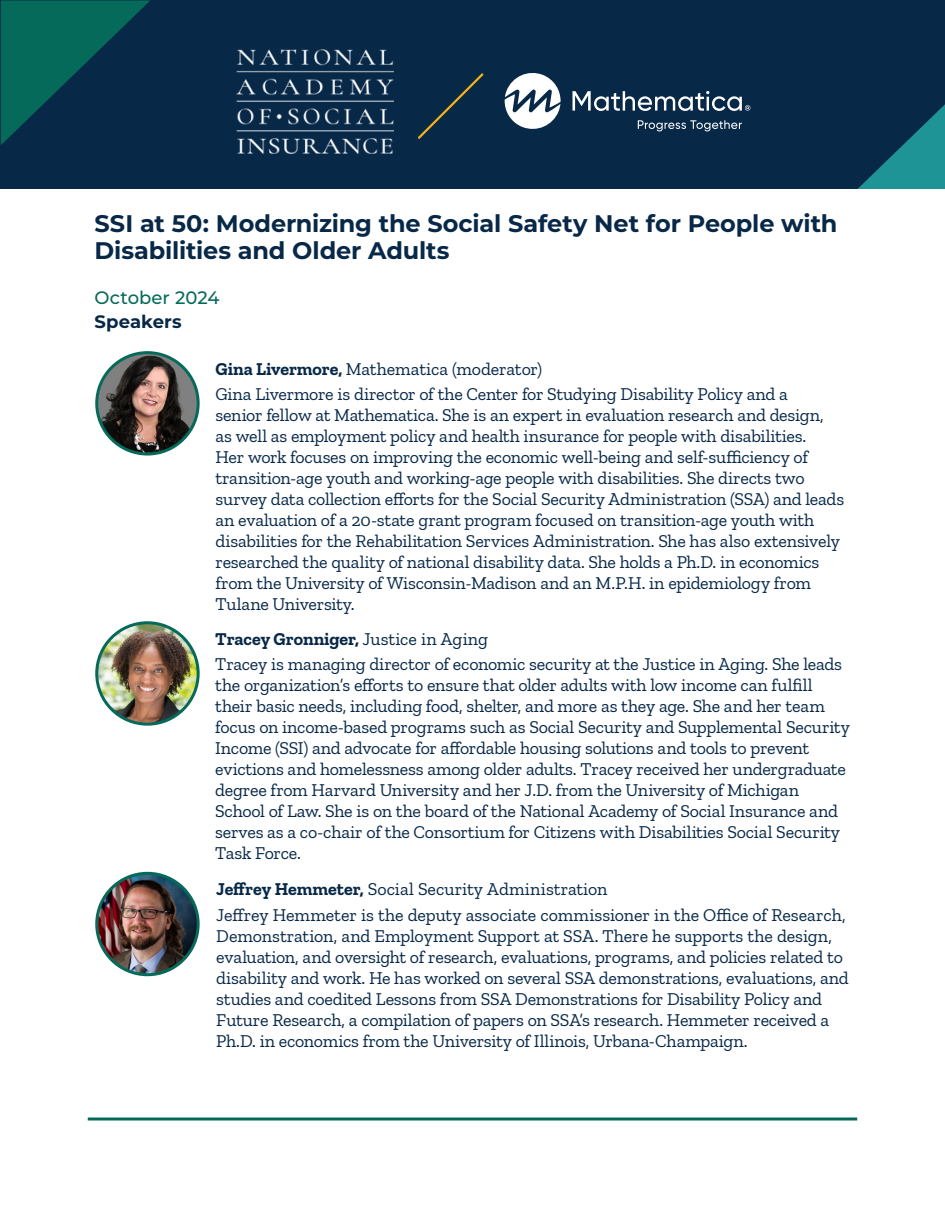
<style>
.page{position:relative;width:945px;height:1215px;background:#fff}
.page>*{position:absolute;margin:0;border:0;box-sizing:border-box;transform-origin:0 0}
.t1{font:700 24px/27px "Montserrat";letter-spacing:-.005em;color:#082848}
.t2{font:18px/21px "Zilla Slab";letter-spacing:-.01em;color:#082848}
.t3{font:700 18px "Zilla Slab";color:#082848}
.t4{font:500 18px "Montserrat";color:#066a5b}
.t5{font:700 18px "Montserrat";letter-spacing:.005em;color:#082848}
.s1{font-weight:700}
.s2{font-weight:400}
</style>
<div class="page">
<div style="left:0;top:0;width:945px;height:189px;background:#082848"></div>
<svg style="left:858px;top:104px;width:87px;height:85px"></svg>
<svg style="left:1px;top:0;width:149px;height:145px"></svg>
<img style="left:237px;top:49px;width:157px;height:105px">
<svg style="left:418px;top:73px;width:66px;height:66px"></svg>
<svg style="left:504px;top:73px;width:57px;height:56px"></svg>
<svg style="left:638px;top:120px;width:104px;height:11px"></svg>
<svg style="left:572px;top:91px;width:178px;height:20px"></svg>
<img style="left:97px;top:353px;width:101px;height:101px;border-radius:51px">
<div style="left:95px;top:351px;width:105px;height:105px;border:3px solid #066a5b;border-radius:50%"></div>
<img style="left:97px;top:623px;width:101px;height:101px;border-radius:51px">
<div style="left:95px;top:621px;width:105px;height:105px;border:3px solid #066a5b;border-radius:50%"></div>
<img style="left:97px;top:873px;width:101px;height:102px;border-radius:51px">
<div style="left:95px;top:872px;width:105px;height:104px;border:3px solid #066a5b;border-radius:50%"></div>
<hr style="left:88px;top:1118px;width:769px;height:2px;background:#066a5b">
<h1 class="t1" style="left:94px;top:209px;width:745px">SSI at 50: Modernizing the Social Safety Net for People with<br>Disabilities and Older Adults</h1>
<p class="t4" style="left:94px;top:285px;width:127px">October 2024</p>
<h2 class="t5" style="left:94px;top:309px;width:89px">Speakers</h2>
<h3 class="t2" style="left:215px;top:358px;width:328px"><span class="s1">Gina Livermore,</span> Mathematica (moderator)</h3>
<p class="t2" style="left:215px;top:384px;width:630px">Gina Livermore is director of the Center for Studying Disability Policy and a<br>senior fellow at Mathematica. She is an expert in evaluation research and design, as well as employment policy and health insurance for people with disabilities.<br>Her work focuses on improving the economic well-being and self-sufficiency of transition-age youth and working-age people with disabilities. She directs two survey data collection efforts for the Social Security Administration (SSA) and leads an evaluation of a 20-state grant program focused on transition-age youth with disabilities for the Rehabilitation Services Administration. She has also extensively researched the quality of national disability data. She holds a Ph.D. in economics from the University of Wisconsin-Madison and an M.P.H. in epidemiology from Tulane University.</p>
<h3 class="t3" style="left:215px;top:629px;width:274px">Tracey Gronniger, <span class="s2">Justice in Aging</span></h3>
<p class="t2" style="left:215px;top:654px;width:636px">Tracey is managing director of economic security at the Justice in Aging. She leads the organization’s efforts to ensure that older adults with low income can fulfill their basic needs, including food, shelter, and more as they age. She and her team focus on income-based programs such as Social Security and Supplemental Security Income (SSI) and advocate for affordable housing solutions and tools to prevent evictions and homelessness among older adults. Tracey received her undergraduate degree from Harvard University and her J.D. from the University of Michigan School of Law. She is on the board of the National Academy of Social Insurance and serves as a co-chair of the Consortium for Citizens with Disabilities Social Security Task Force.</p>
<h3 class="t2" style="left:216px;top:879px;width:393px"><span class="s1">Jeffrey Hemmeter,</span> Social Security Administration</h3>
<p class="t2" style="left:216px;top:905px;width:634px">Jeffrey Hemmeter is the deputy associate commissioner in the Office of Research, Demonstration, and Employment Support at SSA. There he supports the design, evaluation, and oversight of research, evaluations, programs, and policies related to disability and work. He has worked on several SSA demonstrations, evaluations, and studies and coedited Lessons from SSA Demonstrations for Disability Policy and Future Research, a compilation of papers on SSA’s research. Hemmeter received a Ph.D. in economics from the University of Illinois, Urbana-Champaign.</p>
</div>
